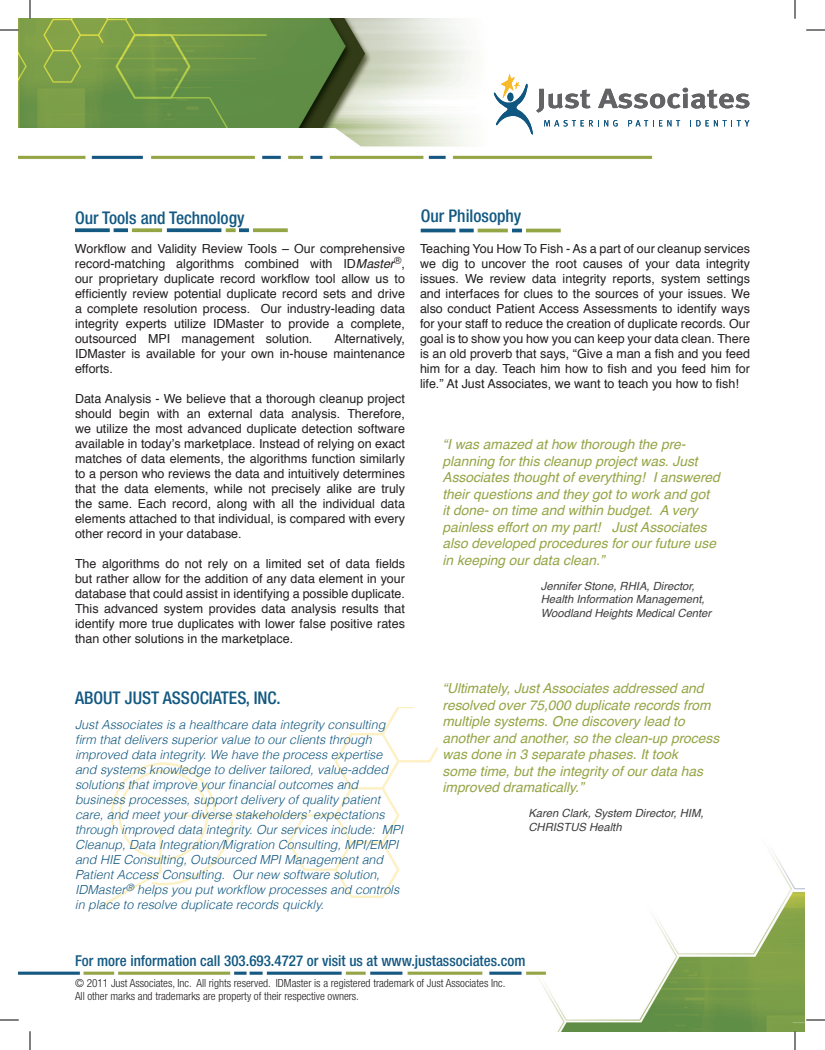
<style>
.page{position:relative;width:825px;height:1050px;background:#fff}
.page>*{position:absolute;margin:0;border:0;box-sizing:border-box;transform-origin:0 0}
.t1{font:500 condensed 17.5px "Helvetica Neue";color:#135982}
.t2{font:500 condensed 15px "Helvetica Neue";color:#135982}
.t3{font:italic 13.75px/16.5px "Helvetica";color:#94a545}
.t4{font:12.5px/15px "Helvetica";color:#231f20;text-align:justify}
.t5{font:italic 300 12.5px/15px "Helvetica";color:#135982}
.t6{font:300 condensed 11.25px/13.5px "Helvetica Neue";color:#231f20}
.t7{font:italic 11.25px/13.5px "Helvetica";color:#3e3e3f}
.s1{font-style:italic}
</style>
<div class="page">
<img style="left:19px;top:19px;width:786px;height:1012px">
<svg style="left:493px;top:74px;width:256px;height:63px"></svg>
<img style="left:99px;top:708px;width:342px;height:202px">
<hr style="left:526px;top:229px;width:35px;height:3px;background:#94a545">
<hr style="left:421px;top:229px;width:34px;height:3px;background:#135982">
<svg style="left:512px;top:229px;width:10px;height:3px"></svg>
<hr style="left:478px;top:229px;width:30px;height:3px;background:#94a545">
<hr style="left:459px;top:229px;width:15px;height:3px;background:#135982">
<svg style="left:253px;top:228px;width:35px;height:4px"></svg>
<svg style="left:75px;top:228px;width:35px;height:4px"></svg>
<svg style="left:239px;top:228px;width:10px;height:4px"></svg>
<svg style="left:226px;top:228px;width:10px;height:4px"></svg>
<svg style="left:167px;top:228px;width:54px;height:4px"></svg>
<svg style="left:132px;top:228px;width:30px;height:4px"></svg>
<svg style="left:114px;top:228px;width:14px;height:4px"></svg>
<svg style="left:0;top:30px;width:19px;height:1px"></svg>
<svg style="left:806px;top:30px;width:19px;height:1px"></svg>
<svg style="left:0;top:1020px;width:19px;height:1px"></svg>
<svg style="left:806px;top:1020px;width:19px;height:1px"></svg>
<svg style="left:30px;top:0;width:1px;height:19px"></svg>
<svg style="left:30px;top:1031px;width:1px;height:19px"></svg>
<svg style="left:795px;top:0;width:1px;height:19px"></svg>
<svg style="left:795px;top:1031px;width:1px;height:19px"></svg>
<h1 class="t1" style="left:75px;top:207px;width:171px">Our Tools and Technology</h1>
<h1 class="t1" style="left:421px;top:206px;width:102px">Our Philosophy</h1>
<p class="t4" style="left:75px;top:242px;width:332px">Workflow and Validity Review Tools – Our comprehensive record-matching algorithms combined with ID<span class="s1">Master</span><sup>®</sup>, our proprietary duplicate record workflow tool allow us to efficiently review potential duplicate record sets and drive a complete resolution process. Our industry-leading data integrity experts utilize IDMaster to provide a complete, outsourced MPI management solution.</p>
<p class="t4" style="left:75px;top:332px;width:331px;text-indent:259px">Alternatively, IDMaster is available for your own in-house maintenance efforts.</p>
<p class="t4" style="left:75px;top:392px;width:332px">Data Analysis - We believe that a thorough cleanup project should begin with an external data analysis. Therefore, we utilize the most advanced duplicate detection software available in today’s marketplace. Instead of relying on exact matches of data elements, the algorithms function similarly to a person who reviews the data and intuitively determines that the data elements, while not precisely alike are truly the same. Each record, along with all the individual data elements attached to that individual, is compared with every other record in your database.</p>
<p class="t4" style="left:75px;top:557px;width:331px">The algorithms do not rely on a limited set of data fields but rather allow for the addition of any data element in your database that could assist in identifying a possible duplicate.<br>This advanced system provides data analysis results that identify more true duplicates with lower false positive rates than other solutions in the marketplace.</p>
<h1 class="t1" style="left:75px;top:687px;width:207px">ABOUT JUST ASSOCIATES, INC.</h1>
<p class="t5" style="left:75px;top:717px;width:330px">Just Associates is a healthcare data integrity consulting firm that delivers superior value to our clients through improved data integrity. We have the process expertise and systems knowledge to deliver tailored, value-added solutions that improve your financial outcomes and business processes, support delivery of quality patient care, and meet your diverse stakeholders’ expectations through improved data integrity. Our services include: MPI Cleanup, Data Integration/Migration Consulting, MPI/EMPI and HIE Consulting, Outsourced MPI Management and Patient Access Consulting. Our new software solution, IDMaster<sup>®</sup> helps you put workflow processes and controls in place to resolve duplicate records quickly.</p>
<p class="t4" style="left:420px;top:241px;width:332px">Teaching You How To Fish - As a part of our cleanup services we dig to uncover the root causes of your data integrity issues. We review data integrity reports, system settings and interfaces for clues to the sources of your issues. We also conduct Patient Access Assessments to identify ways for your staff to reduce the creation of duplicate records. Our goal is to show you how you can keep your data clean. There is an old proverb that says, “Give a man a fish and you feed him for a day. Teach him how to fish and you feed him for life.” At Just Associates, we want to teach you how to fish!</p>
<p class="t3" style="left:442px;top:436px;width:279px">“I was amazed at how thorough the pre&shy;planning for this cleanup project was. Just Associates thought of everything! I answered their questions and they got to work and got<br>it done- on time and within budget. A very painless effort on my part! Just Associates also developed procedures for our future use in keeping our data clean.”</p>
<p class="t7" style="left:541px;top:579px;width:172px">Jennifer Stone, RHIA, Director,<br>Health Information Management,<br>Woodland Heights Medical Center</p>
<p class="t3" style="left:442px;top:680px;width:278px">“Ultimately, Just Associates addressed and resolved over 75,000 duplicate records from multiple systems. One discovery lead to another and another, so the clean-up process was done in 3 separate phases. It took<br>some time, but the integrity of our data has improved dramatically.”</p>
<p class="t7" style="left:528px;top:807px;width:177px">Karen Clark, System Director, HIM,<br>CHRISTUS Health</p>
<p class="t2" style="left:75px;top:951px;width:452px">For more information call 303.693.4727 or visit us at www.justassociates.com</p>
<p class="t6" style="left:75px;top:976px;width:432px">© 2011 Just Associates, Inc. All rights reserved. IDMaster is a registered trademark of Just Associates Inc.<br>All other marks and trademarks are property of their respective owners.</p>
</div>
